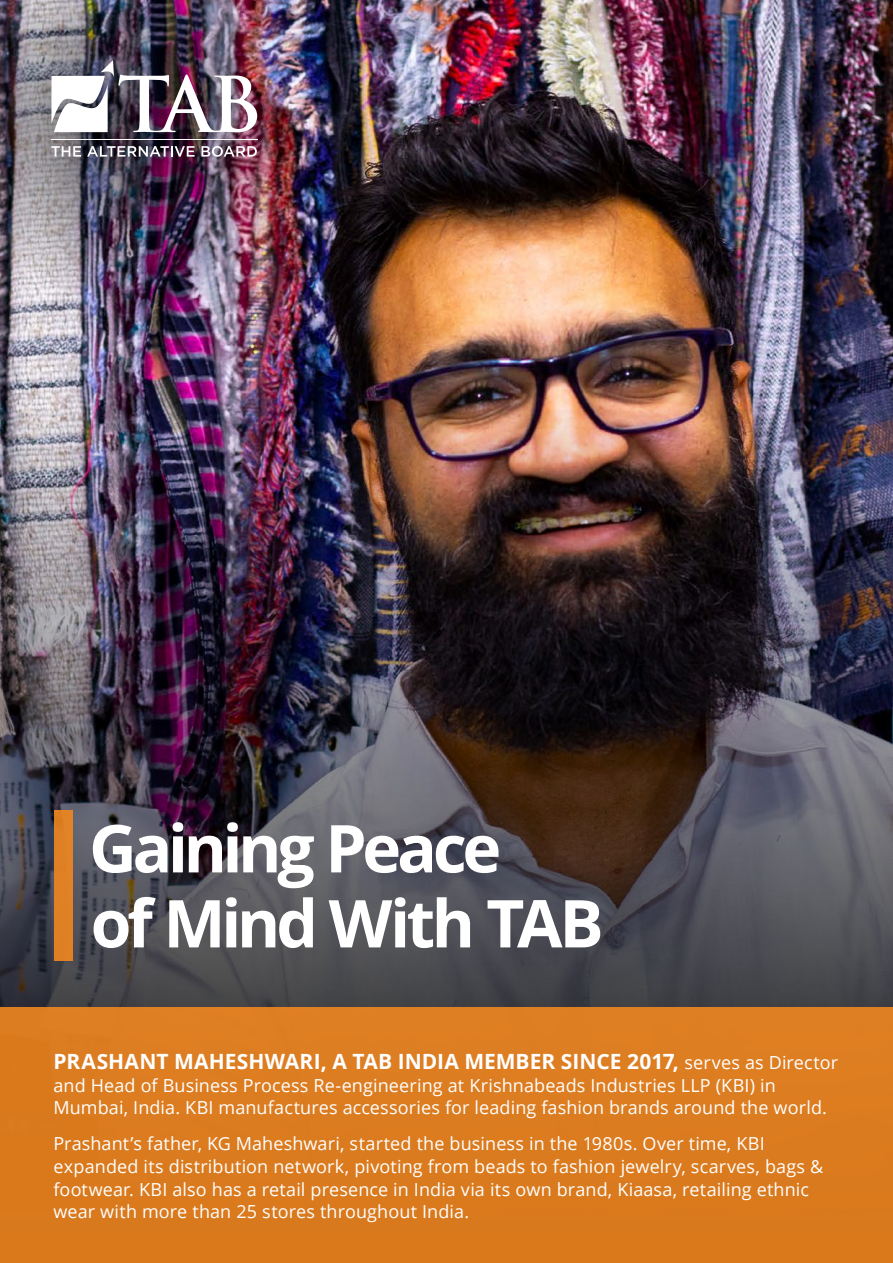
<style>
.page{position:relative;width:893px;height:1263px;background:#fff}
.page>*{position:absolute;margin:0;border:0;box-sizing:border-box;transform-origin:0 0}
.t1{font:700 66px/75px "Open Sans";letter-spacing:-.065em;color:#fff}
.t2{font:700 21px "Open Sans";letter-spacing:.005em;color:#fff}
.t3{font:18px/22.5px "Open Sans";letter-spacing:.005em;color:#fff}
.s1{font-weight:400;font-size:18px}
</style>
<div class="page">
<img style="left:0;top:0;width:893px;height:409px">
<img style="left:0;top:409px;width:893px;height:598px">
<img style="left:0;top:0;width:280px;height:299px">
<svg style="left:51px;top:146px;width:30px;height:11px"></svg>
<svg style="left:87px;top:146px;width:108px;height:11px"></svg>
<svg style="left:201px;top:146px;width:56px;height:11px"></svg>
<hr style="left:51px;top:139px;width:206px;height:1px;background:#fff">
<img style="left:51px;top:60px;width:206px;height:72px">
<div style="left:55px;top:810px;width:18px;height:151px;background:#e18125"></div>
<div style="left:0;top:1007px;width:893px;height:256px;background:#db7b1f"></div>
<p class="t1" style="left:89px;top:809px;width:516px">Gaining Peace<br>of Mind With TAB</p>
<p class="t2" style="left:53px;top:1047px;width:786px">PRASHANT MAHESHWARI, A TAB INDIA MEMBER SINCE 2017, <span class="s1">serves as Director</span></p>
<p class="t3" style="left:53px;top:1074px;width:775px">and Head of Business Process Re-engineering at Krishnabeads Industries LLP (KBI) in<br>Mumbai, India. KBI manufactures accessories for leading fashion brands around the world.</p>
<p class="t3" style="left:53px;top:1132px;width:771px">Prashant’s father, KG Maheshwari, started the business in the 1980s. Over time, KBI expanded its distribution network, pivoting from beads to fashion jewelry, scarves, bags &amp; footwear. KBI also has a retail presence in India via its own brand, Kiaasa, retailing ethnic wear with more than 25 stores throughout India.</p>
</div>
